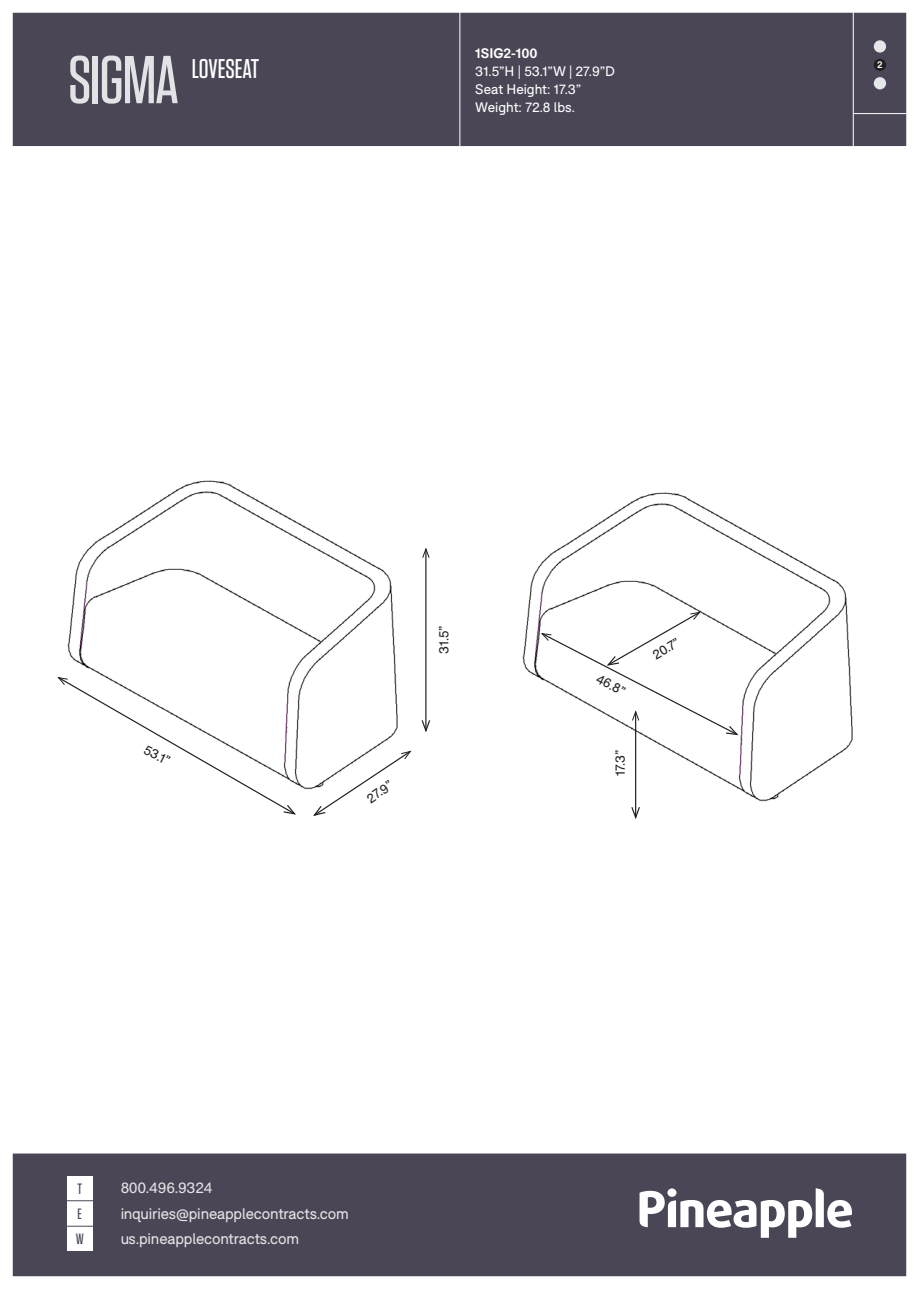
<style>
.page{position:relative;width:919px;height:1289px;background:#fff}
.page>*{position:absolute;margin:0;border:0;box-sizing:border-box;transform-origin:0 0}
.t1{font:500 67.5px "Tungsten";letter-spacing:-.02em;color:#fff}
.t2{font:500 27px "Tungsten";letter-spacing:-.005em;color:#fff}
.t3{font:15px/25.3px "F37 Bolton";letter-spacing:-.01em;color:#fff}
.t4{font:500 15px "Tungsten";color:#4b4656}
.t5{font:13.5px "F37 Bolton";color:#fff}
.t6{font:700 13.5px "F37 Bolton";color:#fff}
.t7{font:13.2px "F37 Bolton";color:#231f20}
.PRODUCT_DIMS{font:700 9.45px "F37 Bolton";color:#fff}
</style>
<div class="page">
<div style="left:13px;top:13px;width:893px;height:133px;background:#4b4656"></div>
<div style="left:13px;top:1153px;width:893px;height:123px;background:#4b4656;border:2px solid #4b4656"></div>
<svg style="left:639px;top:1188px;width:212px;height:49px"></svg>
<div style="left:667px;top:1188px;width:9px;height:8px;background:#fff;border-radius:50%"></div>
<div style="left:67px;top:1175px;width:26px;height:25px;background:#fff"></div>
<div style="left:67px;top:1200px;width:26px;height:25px;background:#fff"></div>
<svg style="left:67px;top:1200px;width:26px;height:1px"></svg>
<hr style="left:852px;top:12px;width:1px;height:135px;background:#fff">
<hr style="left:852px;top:113px;width:54px;height:1px;background:#fff">
<hr style="left:459px;top:12px;width:1px;height:134px;background:#fff">
<div style="left:67px;top:1225px;width:26px;height:25px;background:#fff"></div>
<svg style="left:67px;top:1225px;width:26px;height:1px"></svg>
<div style="left:873px;top:40px;width:13px;height:13px;background:#e6e7e9;border-radius:50%"></div>
<div style="left:873px;top:59px;width:13px;height:12px;background:#231f20;border-radius:50%"></div>
<div style="left:873px;top:77px;width:13px;height:12px;background:#e6e7e9;border-radius:50%"></div>
<img style="left:67px;top:480px;width:360px;height:310px">
<svg style="left:57px;top:676px;width:240px;height:139px"></svg>
<svg style="left:311px;top:749px;width:101px;height:67px"></svg>
<hr style="left:425px;top:549px;width:1px;height:181px;background:#231f20">
<svg style="left:422px;top:547px;width:8px;height:11px"></svg>
<svg style="left:420px;top:718px;width:11px;height:16px"></svg>
<img style="left:522px;top:492px;width:331px;height:313px">
<hr style="left:635px;top:711px;width:1px;height:106px;background:#231f20">
<svg style="left:540px;top:610px;width:200px;height:126px"></svg>
<svg style="left:631px;top:805px;width:9px;height:14px"></svg>
<h1 class="t1" style="left:68px;top:45px;width:112px">SIGMA</h1>
<p class="t2" style="left:192px;top:54px;width:69px">LOVESEAT</p>
<p class="t6" style="left:475px;top:45px;width:64px">1SIG2-100</p>
<p class="t5" style="left:475px;top:63px;width:141px">31.5”H | 53.1”W | 27.9”D</p>
<p class="t5" style="left:475px;top:81px;width:107px">Seat Height: 17.3”</p>
<p class="t5" style="left:475px;top:99px;width:101px">Weight: 72.8 lbs.</p>
<p class="PRODUCT_DIMS" style="left:877px;top:59px;width:7px">2</p>
<p class="t7" style="left:148px;top:741px;width:29px;rotate:27deg">53.1”</p>
<p class="t7" style="left:436px;top:653px;width:30px;rotate:-90deg">31.5”</p>
<p class="t7" style="left:363px;top:793px;width:30px;rotate:-35deg">27.9”</p>
<p class="t7" style="left:600px;top:671px;width:32px;rotate:27deg">46.8”</p>
<p class="t7" style="left:612px;top:776px;width:28px;rotate:-90deg">17.3”</p>
<p class="t7" style="left:649px;top:649px;width:31px;rotate:-31deg">20.7”</p>
<p class="t4" style="left:78px;top:1181px;width:6px">T</p>
<p class="t4" style="left:78px;top:1206px;width:6px">E</p>
<p class="t4" style="left:76px;top:1230px;width:10px">W</p>
<p class="t3" style="left:120px;top:1175px;width:230px">800.496.9324 inquiries@pineapplecontracts.com us.pineapplecontracts.com</p>
</div>
